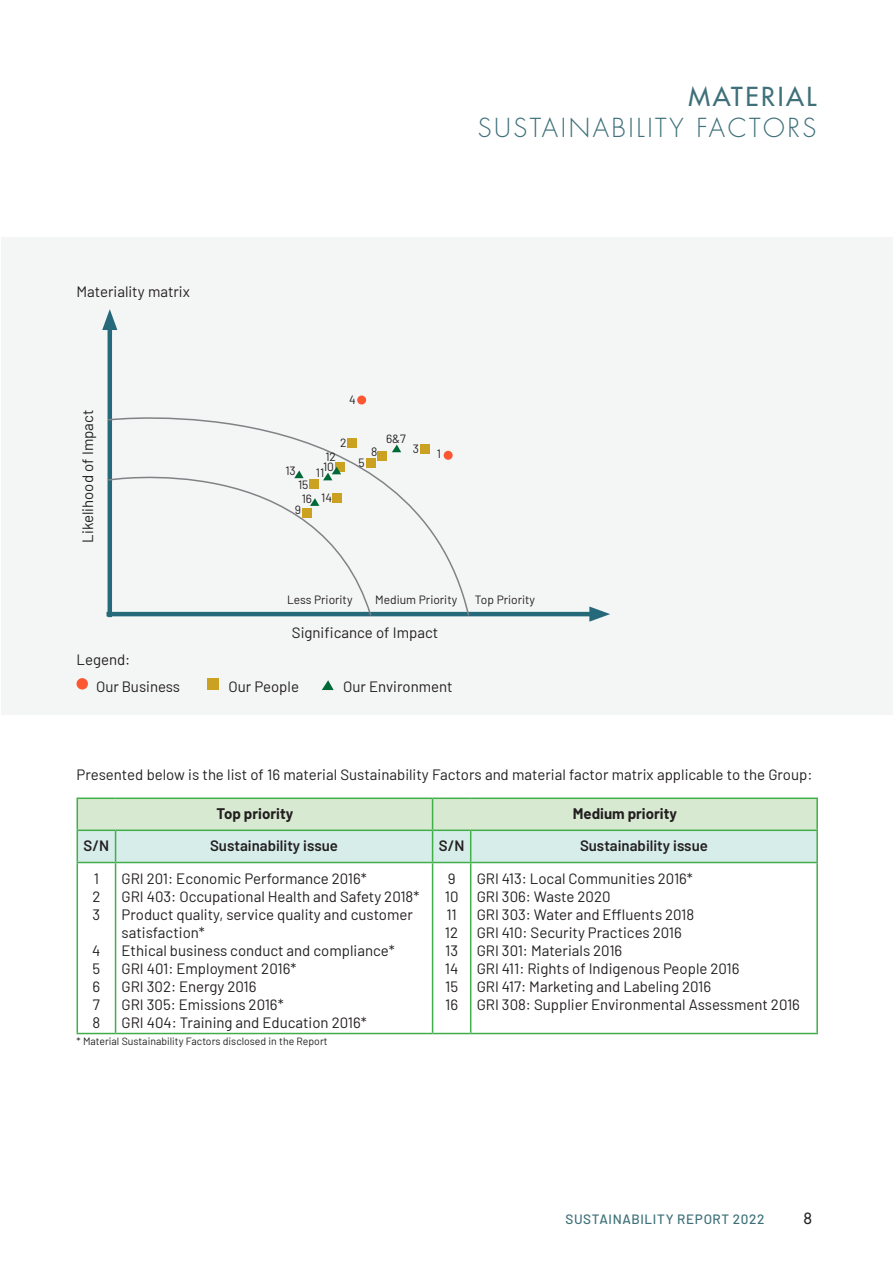
<style>
.page{position:relative;width:893px;height:1263px;background:#fff}
.page>*{position:absolute;margin:0;border:0;box-sizing:border-box;transform-origin:0 0}
.t1{font:300 25.5px/30.6px "Futura Std";letter-spacing:.1em;color:#3e7079;text-align:right}
._10_Indent{font:15px/18px "Barlow";color:#231f20}
.t2{font:600 15px "Barlow";color:#231f20}
.t3{font:700 15px "Barlow";color:#231f20}
.t4{font:500 15px "Futura Std";color:#231f20}
.t5{font:500 13.5px "Barlow";letter-spacing:.05em;color:#3e7079}
._10_Indent-2{font:12px "Barlow";color:#231f20}
._10_Indent-3{font:10.5px "Barlow";color:#231f20}
.s1{font-weight:500}
</style>
<div class="page">
<div style="left:1px;top:237px;width:892px;height:478px;background:#f4f5f5"></div>
<div style="left:77px;top:678px;width:11px;height:11px;background:#fc5733;border-radius:50%"></div>
<div style="left:207px;top:678px;width:12px;height:12px;background:#caa121"></div>
<svg style="left:322px;top:680px;width:12px;height:10px"></svg>
<svg style="left:78px;top:799px;width:738px;height:63px;background:#d5eadc"></svg>
<hr style="left:77px;top:797px;width:39px;height:2px;background:#40ae49">
<hr style="left:77px;top:799px;width:1px;height:30px;background:#40ae49">
<hr style="left:116px;top:797px;width:317px;height:2px;background:#40ae49">
<hr style="left:433px;top:797px;width:38px;height:2px;background:#40ae49">
<hr style="left:432px;top:799px;width:1px;height:30px;background:#40ae49">
<hr style="left:471px;top:797px;width:347px;height:2px;background:#40ae49">
<hr style="left:816px;top:799px;width:2px;height:30px;background:#40ae49">
<hr style="left:77px;top:829px;width:39px;height:2px;background:#40ae49">
<hr style="left:77px;top:831px;width:1px;height:31px;background:#40ae49">
<hr style="left:116px;top:829px;width:317px;height:2px;background:#40ae49">
<hr style="left:115px;top:831px;width:1px;height:31px;background:#40ae49">
<hr style="left:433px;top:829px;width:38px;height:2px;background:#40ae49">
<hr style="left:432px;top:831px;width:1px;height:31px;background:#40ae49">
<hr style="left:471px;top:829px;width:347px;height:2px;background:#40ae49">
<hr style="left:470px;top:831px;width:1px;height:31px;background:#40ae49">
<hr style="left:816px;top:831px;width:2px;height:31px;background:#40ae49">
<hr style="left:77px;top:862px;width:39px;height:1px;background:#40ae49">
<hr style="left:77px;top:863px;width:1px;height:170px;background:#40ae49">
<hr style="left:116px;top:862px;width:317px;height:1px;background:#40ae49">
<hr style="left:115px;top:863px;width:1px;height:170px;background:#40ae49">
<hr style="left:433px;top:862px;width:38px;height:1px;background:#40ae49">
<hr style="left:432px;top:863px;width:1px;height:170px;background:#40ae49">
<hr style="left:471px;top:862px;width:347px;height:1px;background:#40ae49">
<hr style="left:470px;top:863px;width:1px;height:170px;background:#40ae49">
<hr style="left:816px;top:863px;width:2px;height:170px;background:#40ae49">
<hr style="left:77px;top:1033px;width:39px;height:1px;background:#40ae49">
<hr style="left:116px;top:1033px;width:317px;height:1px;background:#40ae49">
<hr style="left:433px;top:1033px;width:38px;height:1px;background:#40ae49">
<hr style="left:471px;top:1033px;width:347px;height:1px;background:#40ae49">
<hr style="left:108px;top:322px;width:4px;height:295px;background:#26697a">
<svg style="left:102px;top:309px;width:15px;height:21px"></svg>
<hr style="left:107px;top:612px;width:491px;height:4px;background:#26697a">
<svg style="left:589px;top:606px;width:21px;height:16px"></svg>
<svg style="left:107px;top:386px;width:363px;height:231px"></svg>
<p class="_10_Indent" style="left:77px;top:281px;width:115px">Materiality matrix</p>
<p class="_10_Indent" style="left:78px;top:543px;width:134px;rotate:-90deg">Likelihood of Impact</p>
<p class="t1" style="left:478px;top:82px;width:340px"><span class="s1">MATERIAL<br></span>SUSTAINABILITY FACTORS</p>
<p class="_10_Indent-2" style="left:349px;top:390px;width:8px">4</p>
<p class="_10_Indent-2" style="left:285px;top:462px;width:12px">13</p>
<p class="_10_Indent-2" style="left:340px;top:434px;width:8px">2</p>
<p class="_10_Indent-2" style="left:325px;top:448px;width:12px">12</p>
<p class="_10_Indent-2" style="left:323px;top:457px;width:12px">10</p>
<p class="_10_Indent-2" style="left:316px;top:464px;width:10px">11</p>
<p class="_10_Indent-2" style="left:298px;top:476px;width:12px">15</p>
<p class="_10_Indent-2" style="left:302px;top:490px;width:12px">16</p>
<p class="_10_Indent-2" style="left:321px;top:489px;width:12px">14</p>
<p class="_10_Indent-2" style="left:295px;top:501px;width:8px">9</p>
<p class="_10_Indent-2" style="left:358px;top:454px;width:8px">5</p>
<p class="_10_Indent-2" style="left:371px;top:443px;width:8px">8</p>
<p class="_10_Indent-2" style="left:386px;top:430px;width:21px">6&amp;7</p>
<p class="_10_Indent-2" style="left:413px;top:439px;width:8px">3</p>
<p class="_10_Indent-2" style="left:437px;top:445px;width:6px">1</p>
<p class="_10_Indent-2" style="left:287px;top:591px;width:67px">Less Priority</p>
<p class="_10_Indent-2" style="left:375px;top:591px;width:83px">Medium Priority</p>
<p class="_10_Indent-2" style="left:475px;top:591px;width:62px">Top Priority</p>
<p class="_10_Indent" style="left:292px;top:623px;width:148px">Significance of Impact</p>
<p class="_10_Indent" style="left:77px;top:649px;width:55px">Legend:</p>
<p class="_10_Indent" style="left:96px;top:676px;width:85px">Our Business</p>
<p class="_10_Indent" style="left:228px;top:676px;width:72px">Our People</p>
<p class="_10_Indent" style="left:343px;top:676px;width:111px">Our Environment</p>
<p class="_10_Indent" style="left:77px;top:764px;width:737px">Presented below is the list of 16 material Sustainability Factors and material factor matrix applicable to the Group:</p>
<p class="t3" style="left:217px;top:803px;width:78px">Top priority</p>
<p class="t3" style="left:573px;top:803px;width:106px">Medium priority</p>
<p class="t2" style="left:84px;top:835px;width:27px">S/N</p>
<p class="t2" style="left:210px;top:835px;width:129px">Sustainability issue</p>
<p class="t2" style="left:439px;top:835px;width:27px">S/N</p>
<p class="t2" style="left:580px;top:835px;width:129px">Sustainability issue</p>
<p class="_10_Indent" style="left:94px;top:868px;width:7px">1</p>
<p class="_10_Indent" style="left:92px;top:886px;width:10px">2</p>
<p class="_10_Indent" style="left:93px;top:904px;width:9px">3</p>
<p class="_10_Indent" style="left:92px;top:940px;width:10px">4</p>
<p class="_10_Indent" style="left:93px;top:958px;width:9px">5</p>
<p class="_10_Indent" style="left:93px;top:976px;width:9px">6</p>
<p class="_10_Indent" style="left:93px;top:994px;width:9px">7</p>
<p class="_10_Indent" style="left:93px;top:1012px;width:9px">8</p>
<p class="_10_Indent" style="left:122px;top:868px;width:247px">GRI 201: Economic Performance 2016*</p>
<p class="_10_Indent" style="left:122px;top:886px;width:299px">GRI 403: Occupational Health and Safety 2018*</p>
<p class="_10_Indent" style="left:122px;top:904px;width:293px">Product quality, service quality and customer satisfaction*</p>
<p class="_10_Indent" style="left:122px;top:940px;width:275px">Ethical business conduct and compliance*</p>
<p class="_10_Indent" style="left:122px;top:958px;width:176px">GRI 401: Employment 2016*</p>
<p class="_10_Indent" style="left:122px;top:976px;width:136px">GRI 302: Energy 2016</p>
<p class="_10_Indent" style="left:122px;top:994px;width:164px">GRI 305: Emissions 2016*</p>
<p class="_10_Indent" style="left:122px;top:1012px;width:247px">GRI 404: Training and Education 2016*</p>
<p class="_10_Indent" style="left:477px;top:868px;width:218px">GRI 413: Local Communities 2016*</p>
<p class="_10_Indent" style="left:477px;top:886px;width:135px">GRI 306: Waste 2020</p>
<p class="_10_Indent" style="left:477px;top:904px;width:219px">GRI 303: Water and Effluents 2018</p>
<p class="_10_Indent" style="left:477px;top:922px;width:207px">GRI 410: Security Practices 2016</p>
<p class="_10_Indent" style="left:477px;top:940px;width:147px">GRI 301: Materials 2016</p>
<p class="_10_Indent" style="left:477px;top:958px;width:264px">GRI 411: Rights of Indigenous People 2016</p>
<p class="_10_Indent" style="left:477px;top:976px;width:236px">GRI 417: Marketing and Labeling 2016</p>
<p class="_10_Indent" style="left:477px;top:994px;width:325px">GRI 308: Supplier Environmental Assessment 2016</p>
<p class="_10_Indent" style="left:448px;top:868px;width:9px">9</p>
<p class="_10_Indent" style="left:445px;top:886px;width:15px">10</p>
<p class="_10_Indent" style="left:446px;top:904px;width:12px">11</p>
<p class="_10_Indent" style="left:445px;top:922px;width:15px">12</p>
<p class="_10_Indent" style="left:445px;top:940px;width:14px">13</p>
<p class="_10_Indent" style="left:445px;top:958px;width:15px">14</p>
<p class="_10_Indent" style="left:445px;top:976px;width:14px">15</p>
<p class="_10_Indent" style="left:445px;top:994px;width:14px">16</p>
<p class="_10_Indent-3" style="left:77px;top:1033px;width:253px">* Material Sustainability Factors disclosed in the Report</p>
<p class="t5" style="left:565px;top:1209px;width:201px">SUSTAINABILITY REPORT 2022</p>
<p class="t4" style="left:803px;top:1209px;width:10px">8</p>
</div>
